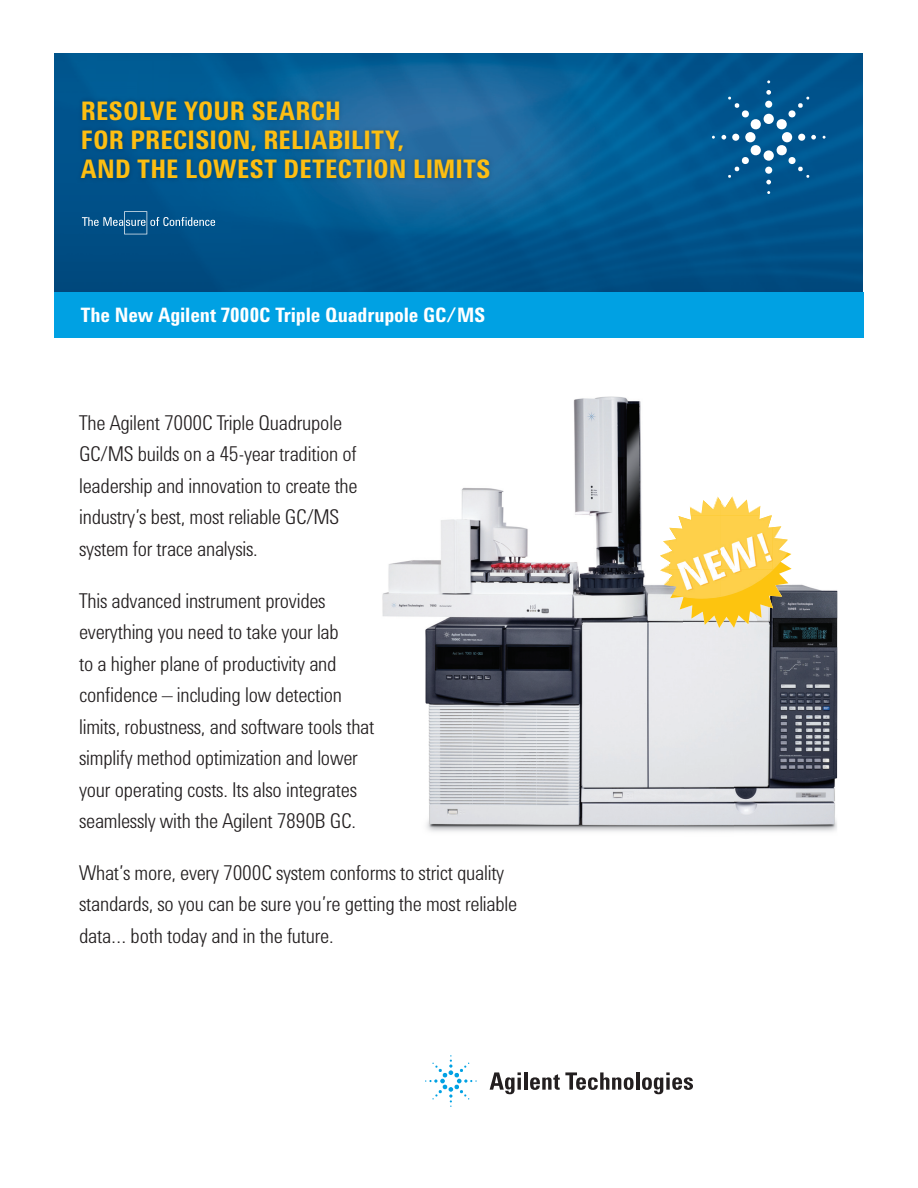
<style>
.page{position:relative;width:918px;height:1188px;background:#fff}
.page>*{position:absolute;margin:0;border:0;box-sizing:border-box;transform-origin:0 0}
.t1{font:700 26.25px/29.2px "Agilent Condensed CFF";letter-spacing:.005em;color:#fdbe12}
.t2{font:300 21px/31.5px "Agilent Condensed CFF";letter-spacing:-.01em;color:#231f20}
.t3{font:700 20.4px "Agilent Condensed CFF";letter-spacing:-.01em;color:#fff}
</style>
<div class="page">
<img style="left:54px;top:54px;width:809px;height:238px">
<img style="left:76px;top:96px;width:418px;height:87px">
<div style="left:54px;top:292px;width:810px;height:46px;background:#00a1e3"></div>
<img style="left:441px;top:397px;width:201px;height:146px">
<img style="left:382px;top:543px;width:302px;height:289px">
<img style="left:735px;top:584px;width:102px;height:248px">
<img style="left:684px;top:628px;width:51px;height:204px">
<svg style="left:490px;top:1072px;width:31px;height:22px"></svg>
<hr style="left:524px;top:1072px;width:4px;height:18px;background:#231f20">
<svg style="left:530px;top:1072px;width:104px;height:18px"></svg>
<hr style="left:636px;top:1072px;width:3px;height:18px;background:#231f20">
<svg style="left:642px;top:1072px;width:51px;height:22px"></svg>
<svg style="left:425px;top:1055px;width:52px;height:52px"></svg>
<svg style="left:722px;top:90px;width:94px;height:94px;background:#206c9e"></svg>
<svg style="left:82px;top:211px;width:133px;height:23px;background:#206696"></svg>
<svg style="left:660px;top:496px;width:132px;height:132px"></svg>
<p class="t1" style="left:81px;top:98px;width:411px">RESOLVE YOUR SEARCH<br>FOR PRECISION, RELIABILITY,<br>AND THE LOWEST DETECTION LIMITS</p>
<p class="t3" style="left:81px;top:307px;width:406px">The New Agilent 7000C Triple Quadrupole GC/MS</p>
<p class="t2" style="left:79px;top:408px;width:280px">The Agilent 7000C Triple Quadrupole GC/MS builds on a 45-year tradition of leadership and innovation to create the industry’s best, most reliable GC/MS system for trace analysis.</p>
<p class="t2" style="left:79px;top:586px;width:297px">This advanced instrument provides everything you need to take your lab<br>to a higher plane of productivity and confidence – including low detection limits, robustness, and software tools that simplify method optimization and lower your operating costs. Its also integrates seamlessly with the Agilent 7890B GC.</p>
<p class="t2" style="left:79px;top:858px;width:440px">What’s more, every 7000C system conforms to strict quality standards, so you can be sure you’re getting the most reliable data… both today and in the future.</p>
</div>
